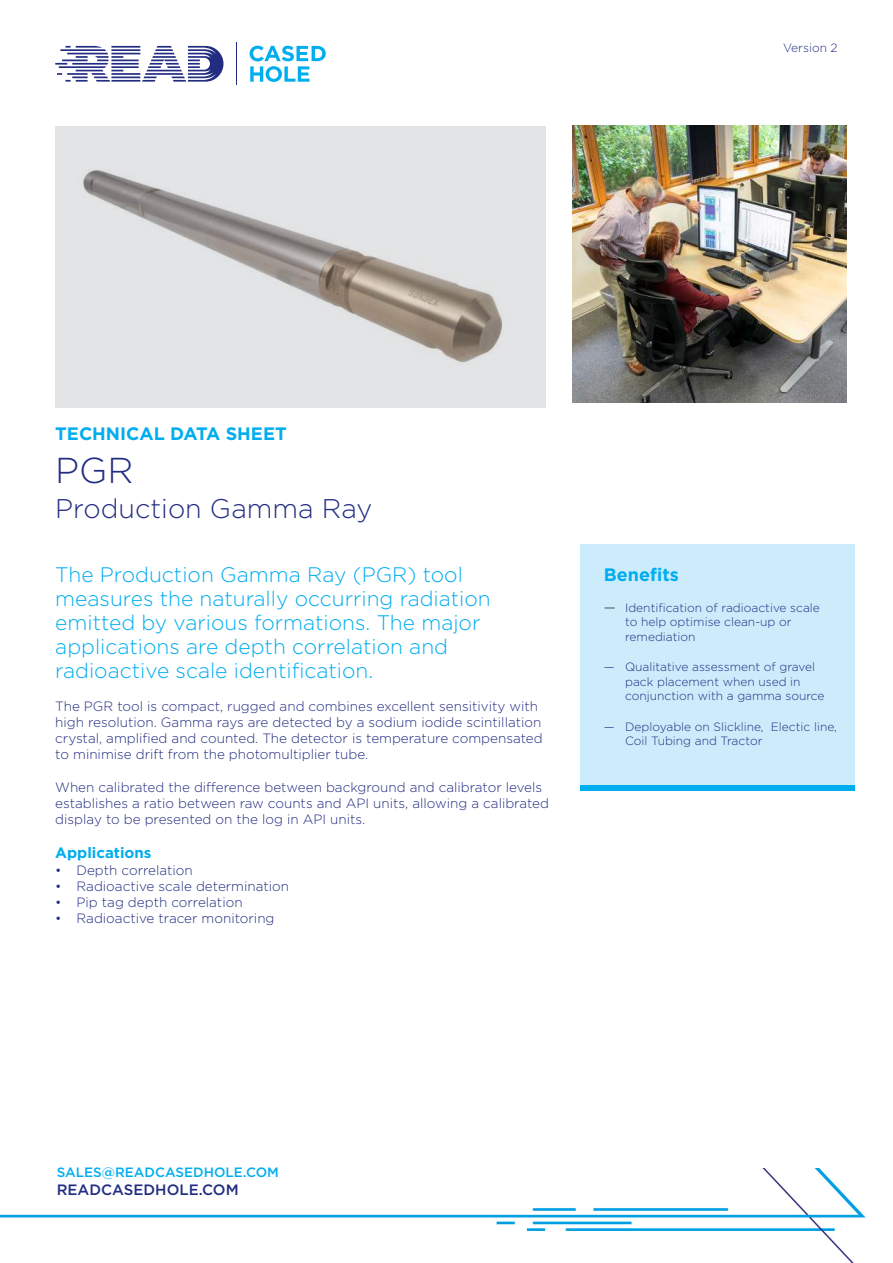
<style>
.page{position:relative;width:893px;height:1263px;background:#fff}
.page>*{position:absolute;margin:0;border:0;box-sizing:border-box;transform-origin:0 0}
.t1{font:300 36px "Gotham";color:#222d82}
.t2{font:300 27px "Gotham";color:#222d82}
.t3{font:300 21px/24px "Gotham";color:#00adef}
.t4{font:700 18px "Gotham";color:#00adef}
.t5{font:500 15px "Gotham";color:#222d82}
.t6{font:700 15px "Gotham";color:#00adef}
.t7{font:300 13.5px/16.2px "Gotham";color:#222d82}
.t8{font:500 13.5px "Gotham";color:#00adef}
.t9{font:300 12px/14.4px "Gotham";color:#222d82}
.s1{font-size:13.5px;color:#221f1f}
</style>
<div class="page">
<div style="left:581px;top:544px;width:274px;height:240px;background:#ccecfb"></div>
<svg style="left:250px;top:46px;width:76px;height:36px"></svg>
<hr style="left:236px;top:43px;width:1px;height:42px;background:#222d82">
<svg style="left:55px;top:46px;width:168px;height:36px"></svg>
<img style="left:573px;top:126px;width:274px;height:277px">
<svg style="left:55px;top:126px;width:491px;height:281px;background:#d6d6d5"></svg>
<div style="left:581px;top:784px;width:274px;height:6px;background:#00adef"></div>
<img style="left:0;top:1168px;width:866px;height:95px">
<p class="t9" style="left:783px;top:41px;width:56px">Version 2</p>
<h3 class="t4" style="left:55px;top:425px;width:233px">TECHNICAL DATA SHEET</h3>
<h1 class="t1" style="left:55px;top:454px;width:80px">PGR</h1>
<h2 class="t2" style="left:55px;top:496px;width:318px">Production Gamma Ray</h2>
<h3 class="t3" style="left:55px;top:564px;width:437px">The Production Gamma Ray (PGR) tool measures the naturally occurring radiation emitted by various formations. The major applications are depth correlation and radioactive scale identification.</h3>
<p class="t7" style="left:55px;top:699px;width:489px">The PGR tool is compact, rugged and combines excellent sensitivity with high resolution. Gamma rays are detected by a sodium iodide scintillation crystal, amplified and counted. The detector is temperature compensated to minimise drift from the photomultiplier tube.</p>
<p class="t7" style="left:55px;top:780px;width:495px">When calibrated the difference between background and calibrator levels establishes a ratio between raw counts and API units, allowing a calibrated display to be presented on the log in API units.</p>
<p class="t6" style="left:55px;top:846px;width:98px">Applications</p>
<p class="t7" style="left:55px;top:862px;width:139px">• Depth correlation</p>
<p class="t7" style="left:55px;top:879px;width:235px">• Radioactive scale determination</p>
<p class="t7" style="left:55px;top:895px;width:189px">• Pip tag depth correlation</p>
<p class="t7" style="left:55px;top:911px;width:221px">• Radioactive tracer monitoring</p>
<h3 class="t4" style="left:604px;top:567px;width:77px">Benefits</h3>
<p class="t9" style="left:625px;top:601px;width:196px;text-indent:-21px"><span class="s1">—</span> Identification of radioactive scale to help optimise clean-up or remediation</p>
<p class="t9" style="left:625px;top:660px;width:201px;text-indent:-21px">— Qualitative assessment of gravel pack placement when used in conjunction with a gamma source</p>
<p class="t9" style="left:625px;top:720px;width:213px;text-indent:-21px">— Deployable on Slickline, Electic line,<br>Coil Tubing and Tractor</p>
<p class="t8" style="left:57px;top:1166px;width:224px">SALES@READCASEDHOLE.COM</p>
<p class="t5" style="left:57px;top:1183px;width:184px">READCASEDHOLE.COM</p>
</div>
